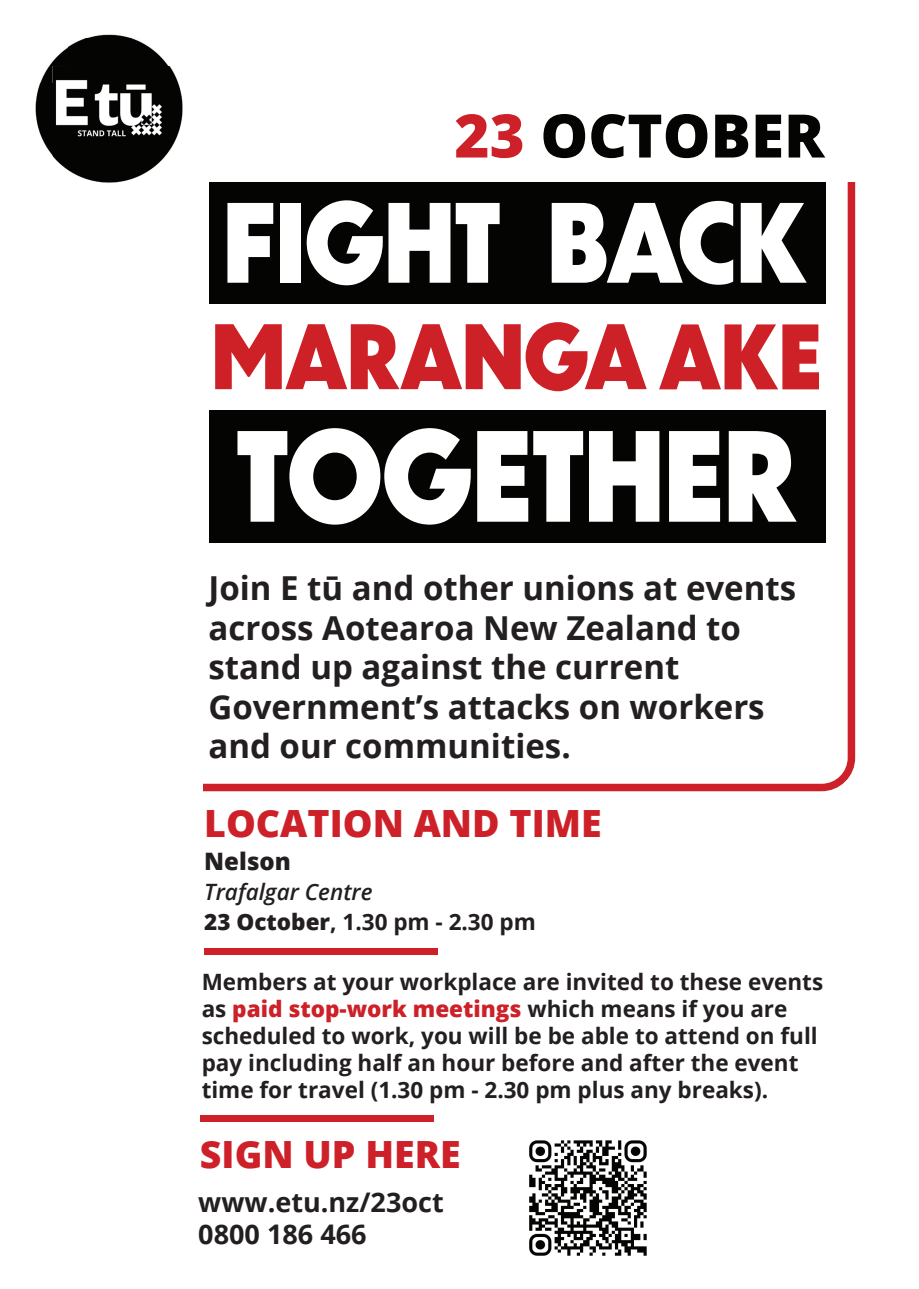
<style>
.page{position:relative;width:919px;height:1289px;background:#fff}
.page>*{position:absolute;margin:0;border:0;box-sizing:border-box;transform-origin:0 0}
.t1{font:800 60px "Open Sans";color:#040503}
.t2{font:800 37.5px "Open Sans";color:#cd2028}
.t3{font:700 33px/39.6px "Open Sans";color:#231f20}
.t4{font:700 27px/32.4px "Open Sans";color:#231f20}
.t5{font:800 24px "Open Sans";color:#231f20}
.t6{font:700 22.5px/27px "Open Sans";color:#231f20}
.t7{font:italic 600 22.5px/30px "Open Sans";color:#231f20}
.s1{color:#cd2028}
.s2{font-weight:800;font-style:normal}
.s3{font-weight:700;font-style:normal}
.s4{font-weight:800;color:#cd2028}
</style>
<div class="page">
<img style="left:529px;top:1140px;width:118px;height:116px">
<div style="left:204px;top:948px;width:233px;height:6px;background:#cd2028"></div>
<svg style="left:203px;top:182px;width:652px;height:609px"></svg>
<div style="left:209px;top:182px;width:616px;height:121px;background:#040503"></div>
<svg style="left:227px;top:203px;width:46px;height:80px"></svg>
<div style="left:280px;top:203px;width:21px;height:80px;background:#fff"></div>
<svg style="left:307px;top:200px;width:192px;height:85px"></svg>
<svg style="left:551px;top:201px;width:182px;height:84px"></svg>
<svg style="left:740px;top:203px;width:66px;height:80px"></svg>
<div style="left:209px;top:410px;width:616px;height:132px;background:#040503"></div>
<svg style="left:237px;top:428px;width:233px;height:96px"></svg>
<svg style="left:477px;top:431px;width:106px;height:90px"></svg>
<svg style="left:589px;top:431px;width:70px;height:90px"></svg>
<svg style="left:669px;top:431px;width:51px;height:90px;background:#d7d7d7"></svg>
<svg style="left:728px;top:431px;width:68px;height:90px"></svg>
<svg style="left:215px;top:322px;width:431px;height:69px"></svg>
<svg style="left:659px;top:324px;width:159px;height:65px"></svg>
<img style="left:40px;top:34px;width:94px;height:49px">
<img style="left:35px;top:83px;width:18px;height:74px">
<img style="left:68px;top:39px;width:101px;height:27px">
<img style="left:53px;top:66px;width:130px;height:117px">
<div style="left:201px;top:1115px;width:233px;height:6px;background:#cd2028"></div>
<h1 class="t1" style="left:454px;top:90px;width:371px"><span class="s1">23</span> OCTOBER</h1>
<h3 class="t3" style="left:208px;top:567px;width:589px">Join E tū and other unions at events across Aotearoa New Zealand to stand up against the current<br>Government’s attacks on workers and our communities.</h3>
<h2 class="t2" style="left:204px;top:794px;width:399px">LOCATION AND TIME</h2>
<p class="t5" style="left:204px;top:843px;width:88px">Nelson</p>
<p class="t7" style="left:204px;top:876px;width:333px">Trafalgar Centre<br><span class="s2">23 October</span><span class="s3">, 1.30 pm - 2.30 pm</span></p>
<p class="t6" style="left:202px;top:967px;width:623px">Members at your workplace are invited to these events as <span class="s4">paid stop-work meetings</span> which means if you are scheduled to work, you will be be able to attend on full pay including half an hour before and after the event time for travel (1.30 pm - 2.30 pm plus any breaks).</p>
<h2 class="t2" style="left:200px;top:1125px;width:262px">SIGN UP HERE</h2>
<p class="t4" style="left:198px;top:1185px;width:247px">www.etu.nz/23oct<br>0800 186 466</p>
</div>
